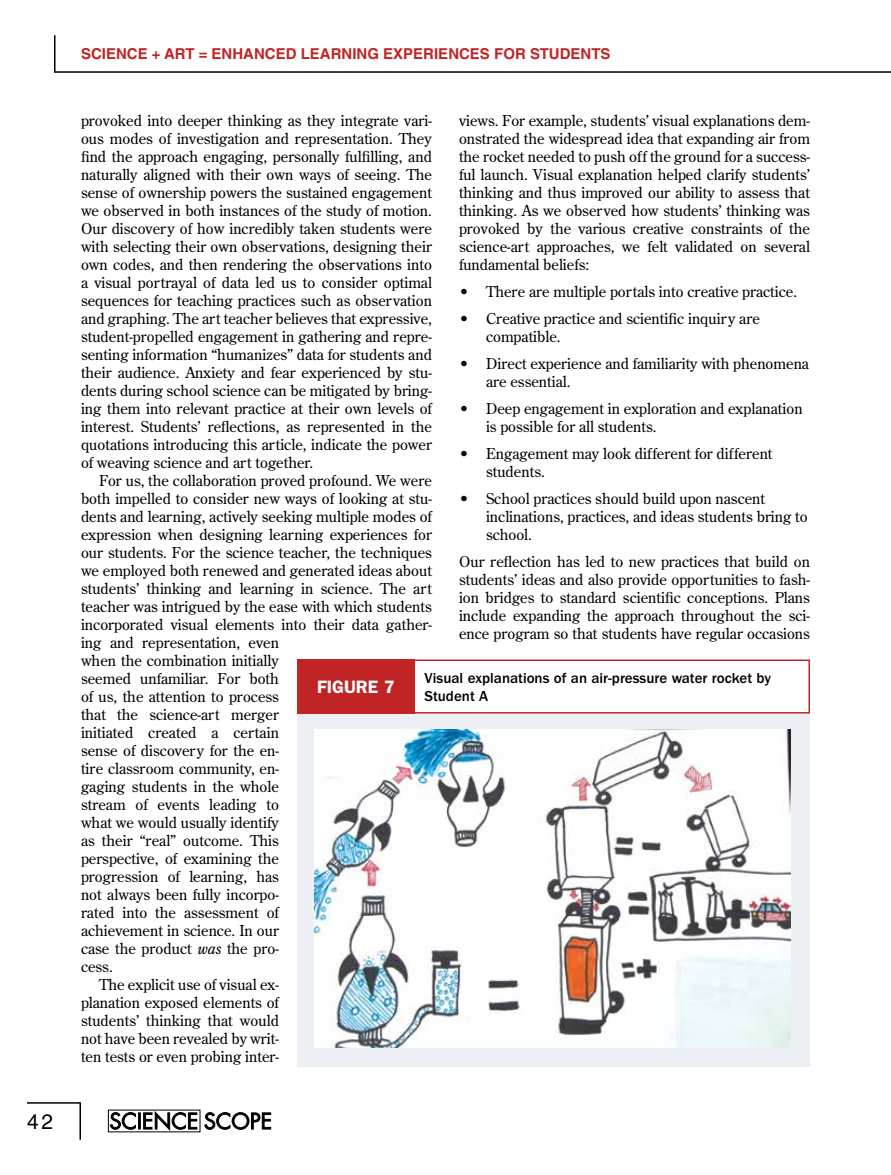
<style>
.page{position:relative;width:891px;height:1175px;background:#fff}
.page>*{position:absolute;margin:0;border:0;box-sizing:border-box;transform-origin:0 0}
.t1{font:21px "Helvetica LT Std";color:#000}
.t2{font:600 18px "ITC Franklin Gothic Std";color:#fff}
.t3{font:15px/18px "Century Old Style Std";color:#000}
.t4{font:500 15px/18px "ITC Franklin Gothic Std";color:#000}
.t5{font:700 15px "Helvetica LT Std";color:#c12425}
.s1{font-style:italic}
</style>
<div class="page">
<svg style="left:54px;top:35px;width:837px;height:38px"></svg>
<div style="left:297px;top:710px;width:513px;height:356px;background:#ecf0f4"></div>
<div style="left:297px;top:659px;width:513px;height:54px;border:2px solid #c12425"></div>
<div style="left:297px;top:659px;width:118px;height:54px;background:#c12425"></div>
<img style="left:315px;top:729px;width:475px;height:318px">
<svg style="left:205px;top:1112px;width:66px;height:17px"></svg>
<svg style="left:110px;top:1111px;width:87px;height:19px"></svg>
<hr style="left:27px;top:1102px;width:54px;height:1px;background:#000">
<hr style="left:80px;top:1103px;width:1px;height:36px;background:#000">
<h1 class="t1" style="left:27px;top:1108px;width:28px">42</h1>
<p class="t5" style="left:81px;top:45px;width:531px">SCIENCE + ART = ENHANCED LEARNING EXPERIENCES FOR STUDENTS</p>
<p class="t3" style="left:81px;top:111px;width:353px;text-align:justify">provoked into deeper thinking as they integrate vari&shy;ous modes of investigation and representation. They find the approach engaging, personally fulfilling, and naturally aligned with their own ways of seeing. The sense of ownership powers the sustained engagement we observed in both instances of the study of motion.<br>Our discovery of how incredibly taken students were with selecting their own observations, designing their own codes, and then rendering the observations into a visual portrayal of data led us to consider optimal sequences for teaching practices such as observation and graphing. The art teacher believes that expressive, student-propelled engagement in gathering and repre&shy;senting information “humanizes” data for students and their audience. Anxiety and fear experienced by stu&shy;dents during school science can be mitigated by bring&shy;ing them into relevant practice at their own levels of interest. Students’ reflections, as represented in the quotations introducing this article, indicate the power of weaving science and art together.</p>
<p class="t3" style="left:99px;top:471px;width:334px">For us, the collaboration proved profound. We were</p>
<p class="t3" style="left:81px;top:489px;width:353px">both impelled to consider new ways of looking at stu-</p>
<p class="t3" style="left:81px;top:507px;width:353px">dents and learning, actively seeking multiple modes of</p>
<p class="t3" style="left:81px;top:525px;width:353px">expression when designing learning experiences for</p>
<p class="t3" style="left:81px;top:543px;width:352px">our students. For the science teacher, the techniques</p>
<p class="t3" style="left:81px;top:561px;width:353px">we employed both renewed and generated ideas about</p>
<p class="t3" style="left:81px;top:579px;width:353px">students’ thinking and learning in science. The art</p>
<p class="t3" style="left:81px;top:597px;width:352px">teacher was intrigued by the ease with which students</p>
<p class="t3" style="left:81px;top:615px;width:353px">incorporated visual elements into their data gather-</p>
<p class="t3" style="left:81px;top:633px;width:200px">ing and representation, even</p>
<p class="t3" style="left:81px;top:651px;width:199px">when the combination initially</p>
<p class="t3" style="left:81px;top:669px;width:199px">seemed unfamiliar. For both</p>
<p class="t3" style="left:81px;top:687px;width:199px">of us, the attention to process</p>
<p class="t3" style="left:81px;top:705px;width:199px">that the science-art merger</p>
<p class="t3" style="left:81px;top:723px;width:199px">initiated created a certain</p>
<p class="t3" style="left:81px;top:741px;width:200px">sense of discovery for the en-</p>
<p class="t3" style="left:81px;top:759px;width:199px">tire classroom community, en-</p>
<p class="t3" style="left:81px;top:777px;width:199px">gaging students in the whole</p>
<p class="t3" style="left:81px;top:795px;width:200px">stream of events leading to</p>
<p class="t3" style="left:81px;top:813px;width:199px">what we would usually identify</p>
<p class="t3" style="left:81px;top:831px;width:199px">as their “real” outcome. This</p>
<p class="t3" style="left:81px;top:849px;width:199px">perspective, of examining the</p>
<p class="t3" style="left:81px;top:867px;width:199px">progression of learning, has</p>
<p class="t3" style="left:81px;top:885px;width:200px">not always been fully incorpo-</p>
<p class="t3" style="left:81px;top:903px;width:200px">rated into the assessment of</p>
<p class="t3" style="left:81px;top:921px;width:200px">achievement in science. In our</p>
<p class="t3" style="left:81px;top:939px;width:199px">case the product <span class="s1">was</span> the pro-</p>
<p class="t3" style="left:81px;top:957px;width:33px">cess.</p>
<p class="t3" style="left:99px;top:975px;width:181px">The explicit use of visual ex-</p>
<p class="t3" style="left:81px;top:993px;width:199px">planation exposed elements of</p>
<p class="t3" style="left:81px;top:1011px;width:199px">students’ thinking that would</p>
<p class="t3" style="left:81px;top:1029px;width:200px">not have been revealed by writ-</p>
<p class="t3" style="left:81px;top:1047px;width:199px">ten tests or even probing inter-</p>
<p class="t3" style="left:459px;top:111px;width:353px;text-align:justify">views. For example, students’ visual explanations dem&shy;onstrated the widespread idea that expanding air from the rocket needed to push off the ground for a success&shy;ful launch. Visual explanation helped clarify students’ thinking and thus improved our ability to assess that thinking. As we observed how students’ thinking was provoked by the various creative constraints of the science-art approaches, we felt validated on several fundamental beliefs:</p>
<p class="t3" style="left:459px;top:282px;width:340px">• There are multiple portals into creative practice.</p>
<p class="t3" style="left:486px;top:309px;width:275px;text-indent:-27px">• Creative practice and scientific inquiry are compatible.</p>
<p class="t3" style="left:486px;top:354px;width:325px;text-indent:-27px">• Direct experience and familiarity with phenomena are essential.</p>
<p class="t3" style="left:486px;top:399px;width:318px;text-indent:-27px">• Deep engagement in exploration and explanation is possible for all students.</p>
<p class="t3" style="left:486px;top:444px;width:288px;text-indent:-27px">• Engagement may look different for different students.</p>
<p class="t3" style="left:486px;top:489px;width:323px;text-indent:-27px">• School practices should build upon nascent inclinations, practices, and ideas students bring to school.</p>
<p class="t3" style="left:459px;top:552px;width:353px;text-align:justify">Our reflection has led to new practices that build on students’ ideas and also provide opportunities to fash&shy;ion bridges to standard scientific conceptions. Plans include expanding the approach throughout the sci&shy;ence program so that students have regular occasions</p>
<p class="t4" style="left:424px;top:669px;width:348px">Visual explanations of an air-pressure water rocket by<br>Student A</p>
<p class="t2" style="left:317px;top:676px;width:79px">FIGURE 7</p>
</div>
